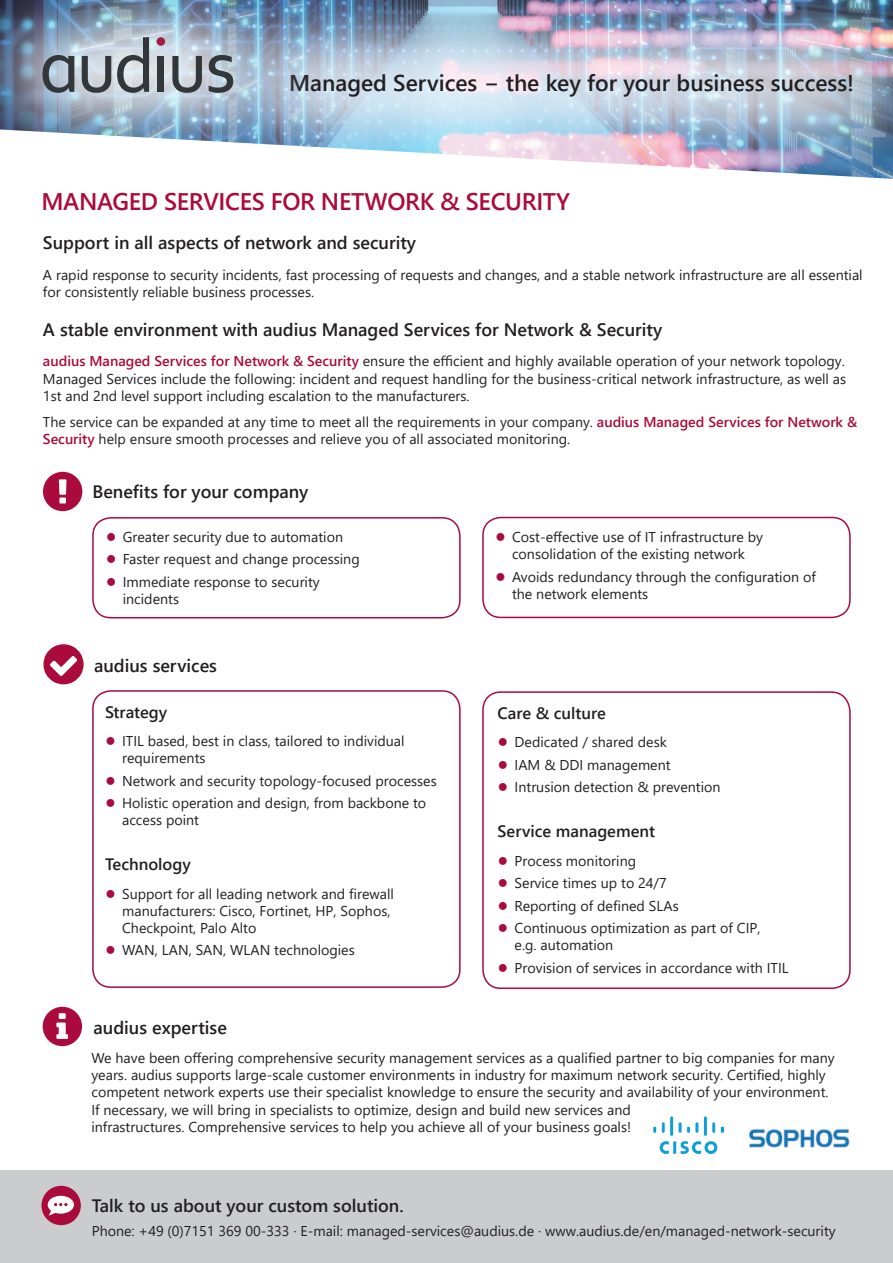
<style>
.page{position:relative;width:893px;height:1263px;background:#fff}
.page>*{position:absolute;margin:0;border:0;box-sizing:border-box;transform-origin:0 0}
.t1{font:600 24px "Segoe UI";letter-spacing:-.015em;color:#aa0b3c}
.t2{font:600 22.8px "Segoe UI";color:#231f20}
.t3{font:600 18px "Segoe UI";color:#231f20}
.t4{font:600 16.5px "Segoe UI";color:#231f20}
.t5{font:14.25px/17.1px "Segoe UI";color:#231f20}
.s1{font-weight:600;color:#aa0b3c}
.s2{font-size:18px;color:#aa0b3c}
</style>
<div class="page">
<div style="left:482px;top:517px;width:369px;height:101px;border:2px solid #aa0b3c;border-radius:18px"></div>
<div style="left:43px;top:472px;width:39px;height:39px;background:#aa0b3c;border-radius:50%"></div>
<svg style="left:59px;top:479px;width:7px;height:24px"></svg>
<div style="left:92px;top:517px;width:369px;height:101px;border:2px solid #aa0b3c;border-radius:18px"></div>
<svg style="left:43px;top:644px;width:41px;height:40px"></svg>
<div style="left:92px;top:690px;width:369px;height:298px;border:2px solid #aa0b3c;border-radius:18px"></div>
<svg style="left:482px;top:691px;width:369px;height:298px"></svg>
<div style="left:43px;top:1007px;width:39px;height:39px;background:#aa0b3c;border-radius:50%"></div>
<svg style="left:56px;top:1013px;width:12px;height:26px"></svg>
<div style="left:184px;top:0;width:709px;height:203px;background:#fff;opacity:.97"></div>
<img style="left:654px;top:1116px;width:70px;height:37px">
<img style="left:748px;top:1129px;width:102px;height:18px">
<img style="left:0;top:0;width:323px;height:185px">
<div style="left:157px;top:37px;width:8px;height:9px;background:#aa1a43;border-radius:50%"></div>
<svg style="left:117px;top:37px;width:32px;height:56px;background:#959ba0"></svg>
<div style="left:158px;top:56px;width:6px;height:36px;background:#333739"></div>
<svg style="left:172px;top:56px;width:30px;height:37px"></svg>
<svg style="left:82px;top:56px;width:29px;height:37px"></svg>
<svg style="left:209px;top:55px;width:24px;height:38px"></svg>
<svg style="left:43px;top:55px;width:31px;height:38px"></svg>
<div style="left:0;top:1170px;width:893px;height:93px;background:#cbccce"></div>
<div style="left:41px;top:1186px;width:40px;height:39px;background:#aa0b3c;border-radius:50%"></div>
<svg style="left:48px;top:1196px;width:26px;height:20px"></svg>
<p class="t2" style="left:289px;top:62px;width:566px">Managed Services − the key for your business success!</p>
<p class="t1" style="left:41px;top:179px;width:530px">MANAGED SERVICES FOR NETWORK &amp; SECURITY</p>
<p class="t3" style="left:43px;top:226px;width:375px">Support in all aspects of network and security</p>
<p class="t5" style="left:43px;top:265px;width:821px">A rapid response to security incidents, fast processing of requests and changes, and a stable network infrastructure are all essential for consistently reliable business processes.</p>
<p class="t3" style="left:43px;top:312px;width:621px">A stable environment with audius Managed Services for Network &amp; Security</p>
<p class="t5" style="left:43px;top:352px;width:805px;text-align:justify"><span class="s1">audius Managed Services for Network &amp; Security</span> ensure the efficient and highly available operation of your network topology.<br>Managed Services include the following: incident and request handling for the business-critical network infrastructure, as well as 1st and 2nd level support including escalation to the manufacturers.</p>
<p class="t5" style="left:43px;top:412px;width:816px">The service can be expanded at any time to meet all the requirements in your company. <span class="s1">audius Managed Services for Network &amp;<br>Security</span> help ensure smooth processes and relieve you of all associated monitoring.</p>
<p class="t3" style="left:92px;top:474px;width:217px">Benefits for your company</p>
<p class="t5" style="left:106px;top:527px;width:239px"><span class="s2">●</span> Greater security due to automation</p>
<p class="t5" style="left:106px;top:550px;width:256px"><span class="s2">●</span> Faster request and change processing</p>
<p class="t5" style="left:106px;top:572px;width:216px"><span class="s2">●</span> Immediate response to security</p>
<p class="t5" style="left:123px;top:589px;width:58px">incidents</p>
<p class="t3" style="left:94px;top:648px;width:124px">audius services</p>
<p class="t4" style="left:105px;top:696px;width:64px">Strategy</p>
<p class="t5" style="left:105px;top:731px;width:301px"><span class="s2">●</span> ITIL based, best in class, tailored to individual</p>
<p class="t5" style="left:122px;top:748px;width:85px">requirements</p>
<p class="t5" style="left:105px;top:771px;width:333px"><span class="s2">●</span> Network and security topology-focused processes</p>
<p class="t5" style="left:105px;top:793px;width:323px"><span class="s2">●</span> Holistic operation and design, from backbone to</p>
<p class="t5" style="left:122px;top:810px;width:78px">access point</p>
<p class="t4" style="left:105px;top:849px;width:87px">Technology</p>
<p class="t5" style="left:105px;top:884px;width:290px"><span class="s2">●</span> Support for all leading network and firewall</p>
<p class="t5" style="left:122px;top:901px;width:270px">manufacturers: Cisco, Fortinet, HP, Sophos,</p>
<p class="t5" style="left:122px;top:918px;width:136px">Checkpoint, Palo Alto</p>
<p class="t5" style="left:105px;top:940px;width:251px"><span class="s2">●</span> WAN, LAN, SAN, WLAN technologies</p>
<p class="t3" style="left:94px;top:1011px;width:135px">audius expertise</p>
<p class="t5" style="left:495px;top:527px;width:270px"><span class="s2">●</span> Cost-effective use of IT infrastructure by</p>
<p class="t5" style="left:512px;top:544px;width:234px">consolidation of the existing network</p>
<p class="t5" style="left:495px;top:567px;width:322px"><span class="s2">●</span> Avoids redundancy through the configuration of</p>
<p class="t5" style="left:512px;top:584px;width:138px">the network elements</p>
<p class="t4" style="left:498px;top:697px;width:110px">Care &amp; culture</p>
<p class="t5" style="left:498px;top:732px;width:171px"><span class="s2">●</span> Dedicated / shared desk</p>
<p class="t5" style="left:498px;top:755px;width:174px"><span class="s2">●</span> IAM &amp; DDI management</p>
<p class="t5" style="left:498px;top:777px;width:224px"><span class="s2">●</span> Intrusion detection &amp; prevention</p>
<p class="t4" style="left:498px;top:816px;width:159px">Service management</p>
<p class="t5" style="left:498px;top:851px;width:140px"><span class="s2">●</span> Process monitoring</p>
<p class="t5" style="left:498px;top:873px;width:171px"><span class="s2">●</span> Service times up to 24/7</p>
<p class="t5" style="left:498px;top:896px;width:183px"><span class="s2">●</span> Reporting of defined SLAs</p>
<p class="t5" style="left:498px;top:918px;width:264px"><span class="s2">●</span> Continuous optimization as part of CIP,</p>
<p class="t5" style="left:515px;top:935px;width:100px">e.g. automation</p>
<p class="t5" style="left:498px;top:958px;width:292px"><span class="s2">●</span> Provision of services in accordance with ITIL</p>
<p class="t5" style="left:91px;top:1048px;width:745px">We have been offering comprehensive security management services as a qualified partner to big companies for many years. audius supports large-scale customer environments in industry for maximum network security. Certified, highly</p>
<p class="t5" style="left:91px;top:1082px;width:739px">competent network experts use their specialist knowledge to ensure the security and availability of your environment.</p>
<p class="t5" style="left:91px;top:1100px;width:541px">If necessary, we will bring in specialists to optimize, design and build new services and</p>
<p class="t5" style="left:91px;top:1117px;width:541px">infrastructures. Comprehensive services to help you achieve all of your business goals!</p>
<p class="t3" style="left:92px;top:1188px;width:314px">Talk to us about your custom solution.</p>
<p class="t5" style="left:92px;top:1221px;width:746px">Phone: +49 (0)7151 369 00-333 · E-mail: managed-services@audius.de · www.audius.de/en/managed-network-security</p>
</div>
